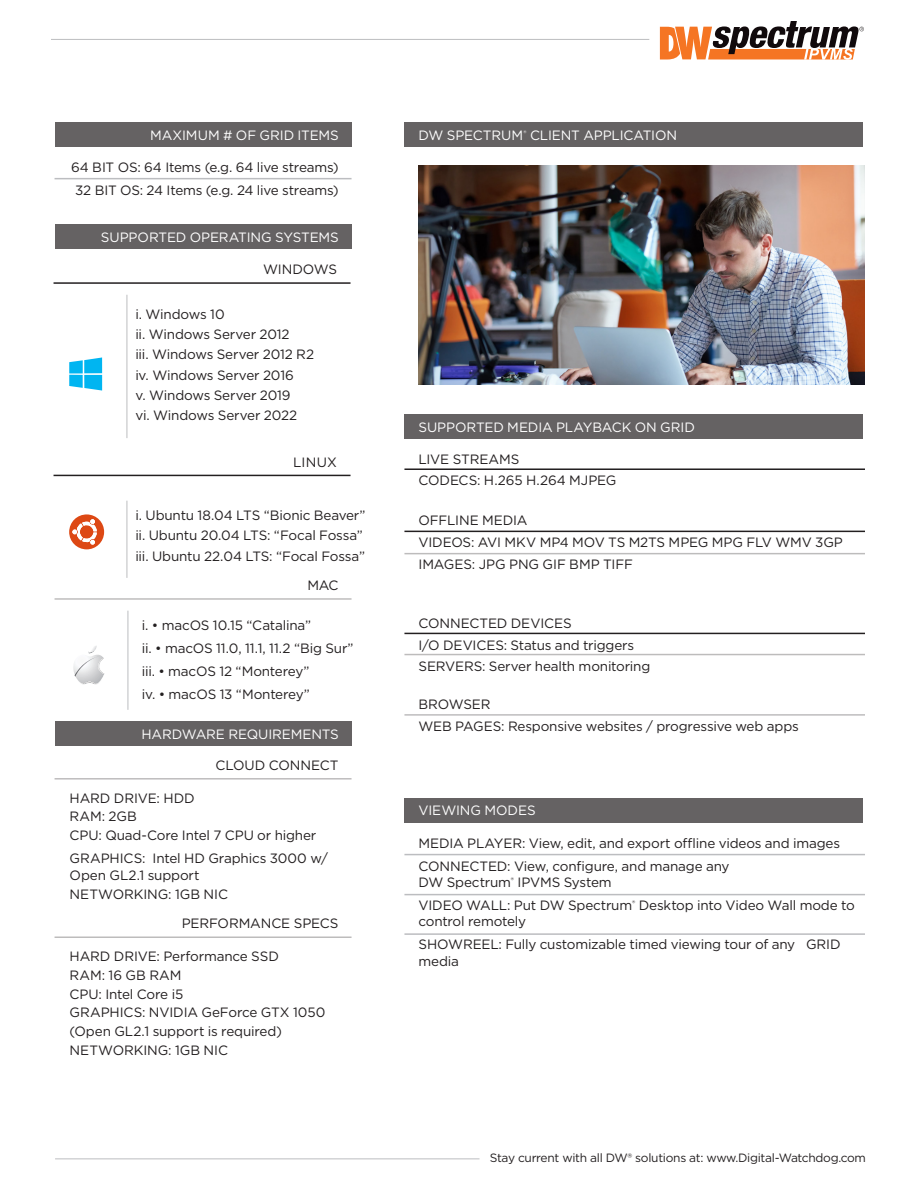
<style>
.page{position:relative;width:918px;height:1188px;background:#fff}
.page>*{position:absolute;margin:0;border:0;box-sizing:border-box;transform-origin:0 0}
.t1{font:13.5px/16.2px "Gotham";letter-spacing:-.01em;color:#231f20}
.t2{font:13.5px "Gotham";letter-spacing:-.01em;color:#fff}
.t3{font:12px "Gotham";letter-spacing:-.025em;color:#231f20}
</style>
<div class="page">
<div style="left:404px;top:123px;width:459px;height:24px;background:#656263"></div>
<div style="left:55px;top:123px;width:297px;height:24px;background:#656263"></div>
<div style="left:404px;top:414px;width:459px;height:24px;background:#656263"></div>
<div style="left:55px;top:224px;width:297px;height:24px;background:#656263"></div>
<div style="left:404px;top:798px;width:459px;height:24px;background:#656263"></div>
<div style="left:55px;top:722px;width:297px;height:24px;background:#656263"></div>
<hr style="left:55px;top:178px;width:297px;height:1px;background:#bcbdc0">
<hr style="left:404px;top:468px;width:461px;height:2px;background:#231f20">
<hr style="left:404px;top:531px;width:461px;height:1px;background:#231f20">
<hr style="left:404px;top:553px;width:461px;height:1px;background:#231f20">
<hr style="left:404px;top:633px;width:461px;height:1px;background:#231f20">
<hr style="left:404px;top:654px;width:461px;height:1px;background:#231f20">
<hr style="left:404px;top:714px;width:461px;height:2px;background:#231f20">
<hr style="left:404px;top:894px;width:461px;height:1px;background:#bcbdc0">
<hr style="left:404px;top:933px;width:461px;height:2px;background:#bcbdc0">
<hr style="left:404px;top:854px;width:461px;height:1px;background:#bcbdc0">
<hr style="left:55px;top:778px;width:297px;height:2px;background:#231f20">
<hr style="left:55px;top:937px;width:297px;height:1px;background:#231f20">
<hr style="left:55px;top:598px;width:297px;height:2px;background:#231f20">
<hr style="left:128px;top:611px;width:1px;height:99px;background:#bcbdc0">
<svg style="left:73px;top:646px;width:32px;height:38px"></svg>
<img style="left:418px;top:166px;width:447px;height:218px">
<hr style="left:55px;top:1158px;width:425px;height:1px;background:#bcbdc0">
<svg style="left:660px;top:21px;width:204px;height:39px"></svg>
<hr style="left:51px;top:39px;width:598px;height:1px;background:#bcbdc0">
<hr style="left:54px;top:282px;width:297px;height:2px;background:#231f20">
<hr style="left:127px;top:295px;width:1px;height:143px;background:#bcbdc0">
<svg style="left:69px;top:357px;width:33px;height:34px"></svg>
<hr style="left:127px;top:501px;width:1px;height:77px;background:#bcbdc0">
<hr style="left:54px;top:475px;width:297px;height:1px;background:#231f20">
<svg style="left:69px;top:514px;width:35px;height:35px"></svg>
<p class="t2" style="left:150px;top:127px;width:190px">MAXIMUM # OF GRID ITEMS</p>
<p class="t1" style="left:71px;top:158px;width:269px">64 BIT OS: 64 Items (e.g. 64 live streams)</p>
<p class="t1" style="left:75px;top:181px;width:265px">32 BIT OS: 24 Items (e.g. 24 live streams)</p>
<p class="t2" style="left:101px;top:228px;width:239px">SUPPORTED OPERATING SYSTEMS</p>
<p class="t1" style="left:263px;top:261px;width:75px">WINDOWS</p>
<p class="t1" style="left:135px;top:306px;width:91px">i. Windows 10</p>
<p class="t1" style="left:135px;top:326px;width:156px">ii. Windows Server 2012</p>
<p class="t1" style="left:135px;top:346px;width:180px">iii. Windows Server 2012 R2</p>
<p class="t1" style="left:135px;top:366px;width:160px">iv. Windows Server 2016</p>
<p class="t1" style="left:135px;top:387px;width:157px">v. Windows Server 2019</p>
<p class="t1" style="left:135px;top:407px;width:163px">vi. Windows Server 2022</p>
<p class="t1" style="left:293px;top:453px;width:45px">LINUX</p>
<p class="t1" style="left:135px;top:507px;width:232px">i. Ubuntu 18.04 LTS “Bionic Beaver”</p>
<p class="t1" style="left:135px;top:527px;width:229px">ii. Ubuntu 20.04 LTS: “Focal Fossa”</p>
<p class="t1" style="left:135px;top:548px;width:231px">iii. Ubuntu 22.04 LTS: “Focal Fossa”</p>
<p class="t1" style="left:307px;top:577px;width:33px">MAC</p>
<p class="t1" style="left:142px;top:617px;width:171px">i. • macOS 10.15 “Catalina”</p>
<p class="t1" style="left:142px;top:640px;width:213px">ii. • macOS 11.0, 11.1, 11.2 “Big Sur”</p>
<p class="t1" style="left:142px;top:663px;width:169px">iii. • macOS 12 “Monterey”</p>
<p class="t1" style="left:142px;top:686px;width:170px">iv. • macOS 13 “Monterey”</p>
<p class="t2" style="left:141px;top:725px;width:199px">HARDWARE REQUIREMENTS</p>
<p class="t1" style="left:216px;top:757px;width:124px">CLOUD CONNECT</p>
<p class="t1" style="left:70px;top:789px;width:127px">HARD DRIVE: HDD</p>
<p class="t1" style="left:70px;top:808px;width:69px">RAM: 2GB</p>
<p class="t1" style="left:70px;top:827px;width:248px">CPU: Quad-Core Intel 7 CPU or higher</p>
<p class="t1" style="left:70px;top:850px;width:260px">GRAPHICS: Intel HD Graphics 3000 w/<br>Open GL2.1 support</p>
<p class="t1" style="left:70px;top:885px;width:160px">NETWORKING: 1GB NIC</p>
<p class="t1" style="left:182px;top:915px;width:158px">PERFORMANCE SPECS</p>
<p class="t1" style="left:70px;top:948px;width:211px">HARD DRIVE: Performance SSD</p>
<p class="t1" style="left:70px;top:967px;width:113px">RAM: 16 GB RAM</p>
<p class="t1" style="left:70px;top:985px;width:115px">CPU: Intel Core i5</p>
<p class="t1" style="left:70px;top:1004px;width:257px">GRAPHICS: NVIDIA GeForce GTX 1050</p>
<p class="t1" style="left:70px;top:1023px;width:214px">(Open GL2.1 support is required)</p>
<p class="t1" style="left:70px;top:1042px;width:160px">NETWORKING: 1GB NIC</p>
<p class="t2" style="left:418px;top:127px;width:260px">DW SPECTRUM<sup>®</sup> CLIENT APPLICATION</p>
<p class="t2" style="left:418px;top:418px;width:278px">SUPPORTED MEDIA PLAYBACK ON GRID</p>
<p class="t1" style="left:418px;top:450px;width:102px">LIVE STREAMS</p>
<p class="t1" style="left:418px;top:472px;width:200px">CODECS: H.265 H.264 MJPEG</p>
<p class="t1" style="left:418px;top:512px;width:111px">OFFLINE MEDIA</p>
<p class="t1" style="left:418px;top:534px;width:426px">VIDEOS: AVI MKV MP4 MOV TS M2TS MPEG MPG FLV WMV 3GP</p>
<p class="t1" style="left:418px;top:556px;width:216px">IMAGES: JPG PNG GIF BMP TIFF</p>
<p class="t1" style="left:418px;top:615px;width:155px">CONNECTED DEVICES</p>
<p class="t1" style="left:418px;top:636px;width:217px">I/O DEVICES: Status and triggers</p>
<p class="t1" style="left:418px;top:658px;width:233px">SERVERS: Server health monitoring</p>
<p class="t1" style="left:418px;top:696px;width:74px">BROWSER</p>
<p class="t1" style="left:418px;top:718px;width:382px">WEB PAGES: Responsive websites / progressive web apps</p>
<p class="t2" style="left:418px;top:801px;width:119px">VIEWING MODES</p>
<p class="t1" style="left:418px;top:835px;width:423px">MEDIA PLAYER: View, edit, and export offline videos and images</p>
<p class="t1" style="left:418px;top:858px;width:313px">CONNECTED: View, configure, and manage any<br>DW Spectrum<sup>®</sup> IPVMS System</p>
<p class="t1" style="left:418px;top:897px;width:438px">VIDEO WALL: Put DW Spectrum<sup>®</sup> Desktop into Video Wall mode to control remotely</p>
<p class="t1" style="left:418px;top:936px;width:424px">SHOWREEL: Fully customizable timed viewing tour of any GRID media</p>
<p class="t3" style="left:490px;top:1150px;width:378px">Stay current with all DW® solutions at: www.Digital-Watchdog.com</p>
</div>
